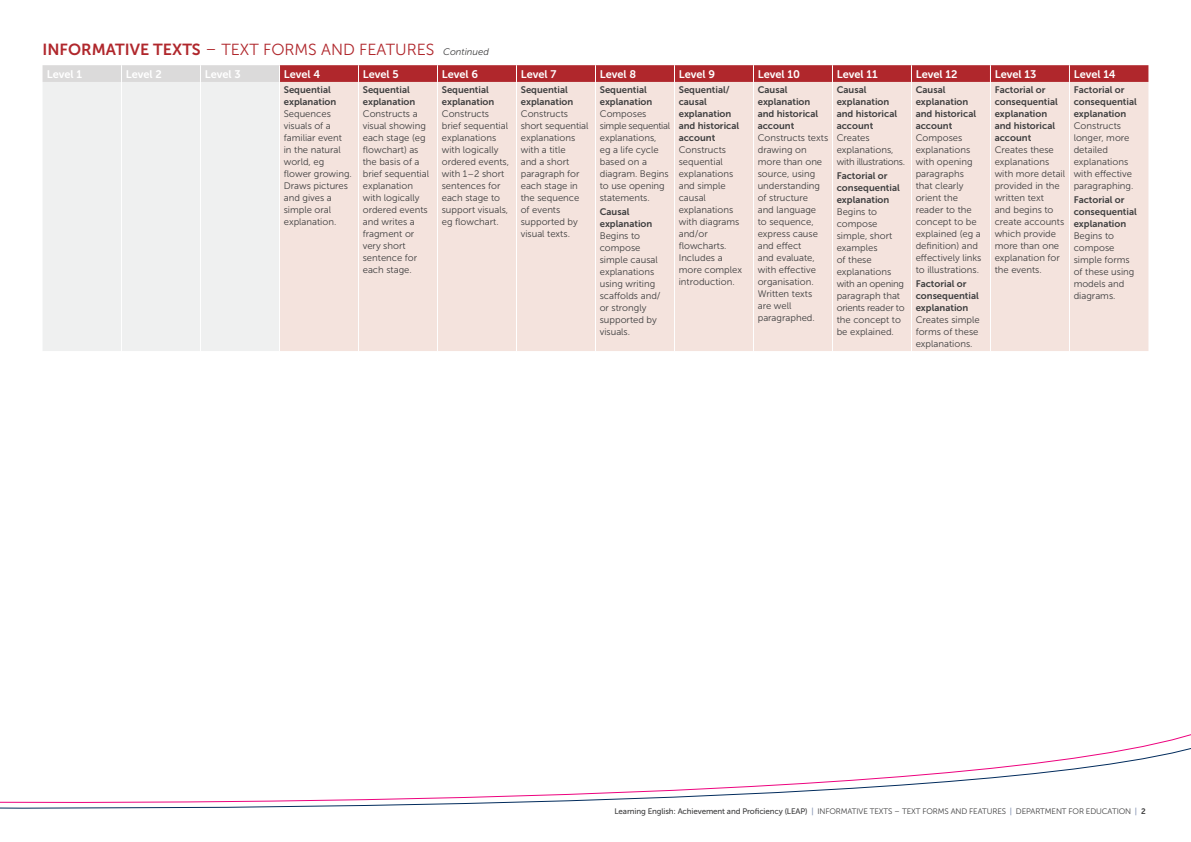
<style>
.page{position:relative;width:1191px;height:842px;background:#fff}
.page>*{position:absolute;margin:0;border:0;box-sizing:border-box;transform-origin:0 0}
.t1{font:16px "Museo Sans 300";color:#b0272c}
.t2{font:11px "Museo Sans 700";color:#fff}
.t3{font:9.5px/12px "Museo Sans 300";color:#3e3e3f}
.t4{font:9.5px/12px "Museo Sans 700";color:#3e3e3f}
.t5{font:8px "Museo Sans 300";letter-spacing:-.015em;color:#3e3e3f}
.s1{font-family:"Museo Sans 700"}
.s2{font-style:italic;font-size:9.5px;color:#3e3e3f}
.s3{font-family:"Museo Sans 500"}
.s4{font-family:"Museo Sans 500";color:#7c8cae}
</style>
<div class="page">
<svg style="left:0;top:734px;width:1191px;height:75px"></svg>
<div style="left:43px;top:82px;width:236px;height:269px;background:#eff0f0"></div>
<div style="left:280px;top:82px;width:868px;height:269px;background:#f4e3dd"></div>
<hr style="left:358px;top:82px;width:1px;height:269px;background:#fff">
<hr style="left:437px;top:82px;width:1px;height:269px;background:#fff">
<hr style="left:516px;top:82px;width:1px;height:269px;background:#fff">
<hr style="left:595px;top:82px;width:1px;height:269px;background:#fff">
<hr style="left:674px;top:82px;width:1px;height:269px;background:#fff">
<hr style="left:753px;top:82px;width:1px;height:269px;background:#fff">
<hr style="left:832px;top:82px;width:1px;height:269px;background:#fff">
<hr style="left:911px;top:82px;width:1px;height:269px;background:#fff">
<hr style="left:990px;top:82px;width:1px;height:269px;background:#fff">
<hr style="left:1069px;top:82px;width:1px;height:269px;background:#fff">
<svg style="left:43px;top:65px;width:1105px;height:17px;background:#ba5255"></svg>
<hr style="left:121px;top:82px;width:1px;height:269px;background:#fff">
<hr style="left:200px;top:82px;width:1px;height:269px;background:#fff">
<h1 class="t1" style="left:43px;top:40px;width:448px"><span class="s1">INFORMATIVE TEXTS</span> – TEXT FORMS AND FEATURES <span class="s2">Continued</span></h1>
<p class="t2" style="left:47px;top:68px;width:37px">Level 1</p>
<p class="t2" style="left:126px;top:68px;width:38px">Level 2</p>
<p class="t2" style="left:205px;top:68px;width:37px">Level 3</p>
<p class="t2" style="left:284px;top:68px;width:38px">Level 4</p>
<p class="t2" style="left:363px;top:68px;width:37px">Level 5</p>
<p class="t2" style="left:442px;top:68px;width:38px">Level 6</p>
<p class="t2" style="left:521px;top:68px;width:37px">Level 7</p>
<p class="t2" style="left:600px;top:68px;width:38px">Level 8</p>
<p class="t2" style="left:679px;top:68px;width:38px">Level 9</p>
<p class="t2" style="left:757px;top:68px;width:44px">Level 10</p>
<p class="t2" style="left:836px;top:68px;width:42px">Level 11</p>
<p class="t2" style="left:915px;top:68px;width:43px">Level 12</p>
<p class="t2" style="left:994px;top:68px;width:43px">Level 13</p>
<p class="t2" style="left:1073px;top:68px;width:43px">Level 14</p>
<p class="t4" style="left:284px;top:84px;width:54px">Sequential explanation</p>
<p class="t3" style="left:284px;top:108px;width:70px">Sequences visuals of a familiar event in the natural world, eg flower growing.<br>Draws pictures and gives a simple oral explanation.</p>
<p class="t4" style="left:678px;top:84px;width:62px">Sequential/ causal explanation and historical account</p>
<p class="t3" style="left:678px;top:144px;width:65px">Constructs sequential explanations and simple causal explanations with diagrams and/or flowcharts.<br>Includes a more complex introduction.</p>
<p class="t4" style="left:915px;top:84px;width:62px">Causal explanation and historical account</p>
<p class="t3" style="left:915px;top:132px;width:67px">Composes explanations with opening paragraphs that clearly orient the reader to the concept to be explained (eg a definition) and effectively links to illustrations.</p>
<p class="t4" style="left:915px;top:277px;width:65px">Factorial or consequential explanation</p>
<p class="t3" style="left:915px;top:313px;width:65px">Creates simple forms of these explanations.</p>
<p class="t4" style="left:836px;top:84px;width:62px">Causal explanation and historical account</p>
<p class="t3" style="left:836px;top:132px;width:70px">Creates explanations, with illustrations.</p>
<p class="t4" style="left:836px;top:169px;width:65px">Factorial or consequential explanation</p>
<p class="t3" style="left:836px;top:205px;width:69px">Begins to compose simple, short examples<br>of these explanations with an opening paragraph that orients reader to the concept to be explained.</p>
<p class="t4" style="left:757px;top:84px;width:62px">Causal explanation and historical account</p>
<p class="t3" style="left:757px;top:132px;width:72px">Constructs texts drawing on more than one source, using understanding of structure<br>and language<br>to sequence, express cause and effect<br>and evaluate, with effective organisation.<br>Written texts are well paragraphed.</p>
<p class="t4" style="left:1073px;top:84px;width:65px">Factorial or consequential explanation</p>
<p class="t3" style="left:1073px;top:120px;width:61px">Constructs longer, more detailed explanations with effective paragraphing.</p>
<p class="t4" style="left:1073px;top:193px;width:65px">Factorial or consequential explanation</p>
<p class="t3" style="left:1073px;top:229px;width:62px">Begins to compose simple forms of these using models and diagrams.</p>
<p class="t4" style="left:994px;top:84px;width:65px">Factorial or consequential explanation and historical account</p>
<p class="t3" style="left:994px;top:144px;width:72px">Creates these explanations with more detail provided in the written text<br>and begins to create accounts which provide more than one explanation for the events.</p>
<p class="t4" style="left:600px;top:84px;width:54px">Sequential explanation</p>
<p class="t3" style="left:600px;top:108px;width:72px">Composes simple sequential explanations,<br>eg a life cycle based on a diagram. Begins to use opening statements.</p>
<p class="t4" style="left:600px;top:205px;width:54px">Causal explanation</p>
<p class="t3" style="left:600px;top:229px;width:62px">Begins to compose simple causal explanations using writing scaffolds and/ or strongly supported by visuals.</p>
<p class="t4" style="left:521px;top:84px;width:54px">Sequential explanation</p>
<p class="t3" style="left:521px;top:108px;width:69px">Constructs short sequential explanations with a title<br>and a short paragraph for each stage in the sequence of events supported by visual texts.</p>
<p class="t4" style="left:442px;top:84px;width:54px">Sequential explanation</p>
<p class="t3" style="left:442px;top:108px;width:69px">Constructs brief sequential explanations with logically ordered events, with 1–2 short sentences for each stage to support visuals, eg flowchart.</p>
<p class="t4" style="left:363px;top:84px;width:54px">Sequential explanation</p>
<p class="t3" style="left:363px;top:108px;width:68px">Constructs a visual showing each stage (eg flowchart) as the basis of a brief sequential explanation with logically ordered events and writes a fragment or very short sentence for each stage.</p>
<p class="t5" style="left:614px;top:807px;width:532px"><span class="s3">Learning English: Achievement and Proficiency (LEAP)</span> <span class="s4">|</span> INFORMATIVE TEXTS – TEXT FORMS AND FEATURES <span class="s4">|</span> DEPARTMENT FOR EDUCATION <span class="s4">|</span> <span class="s1">2</span></p>
</div>
